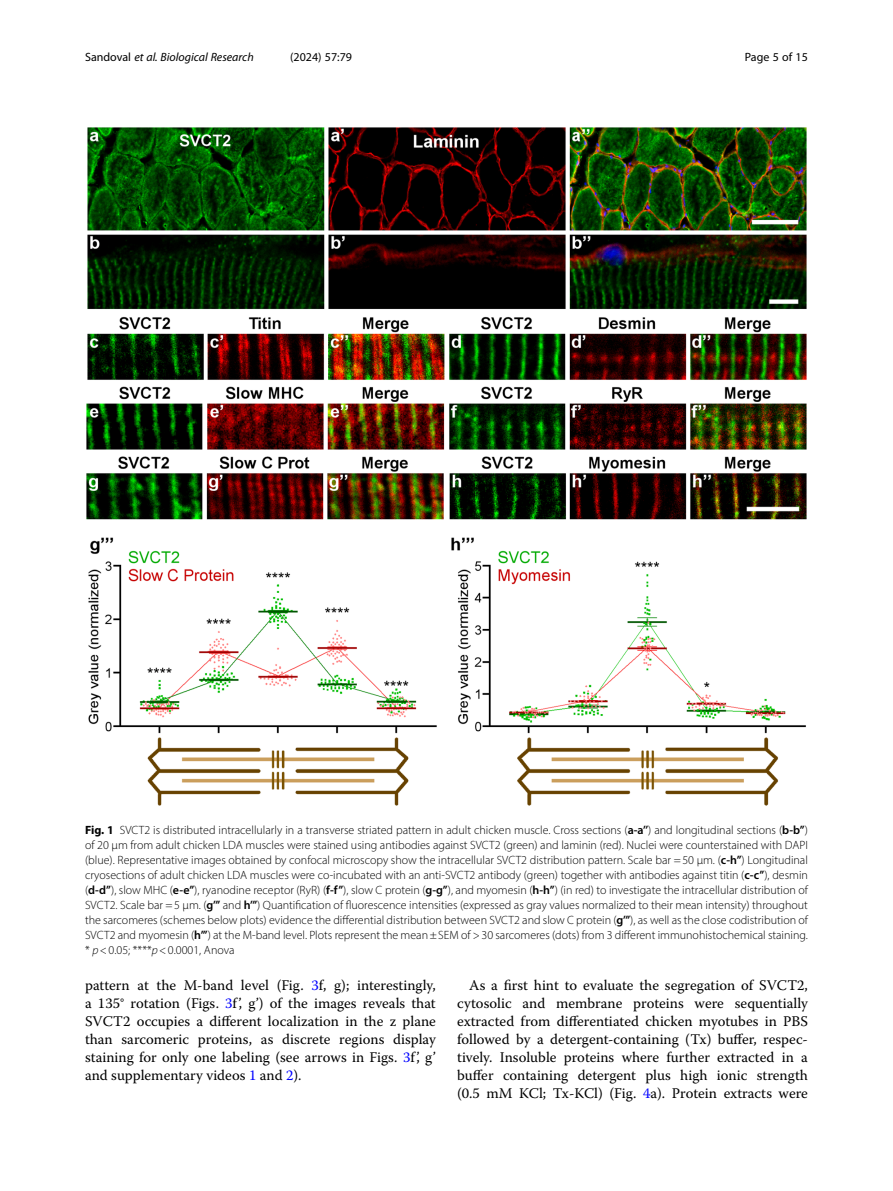
<style>
.page{position:relative;width:893px;height:1191px;background:#fff}
.page>*{position:absolute;margin:0;border:0;box-sizing:border-box;transform-origin:0 0}
.Body_Text_Indent{font:14.7px/18px "Warnock Pro";color:#000;text-align:justify}
.Figure_Caption{font:300 12px/15px "Myriad Pro";color:#000;text-align:justify}
.t1{font:italic 12px "Myriad Pro";color:#000}
.t2{font:12px "Myriad Pro";color:#000}
.s1{font-style:normal}
.s2{font-weight:700}
.s3{font-weight:600}
.s4{font-style:italic}
.s5{color:#00f}
</style>
<div class="page">
<img style="left:86px;top:127px;width:721px;height:679px">
<p class="t1" style="left:85px;top:50px;width:170px"><span class="s1">Sandoval</span> et al. Biological Research</p>
<p class="t2" style="left:290px;top:50px;width:63px">(2024) 57:79</p>
<p class="t2" style="left:745px;top:50px;width:65px">Page 5 of 15</p>
<p class="Figure_Caption" style="left:85px;top:822px;width:724px"><span class="s2">Fig. 1</span> SVCT2 is distributed intracellularly in a transverse striated pattern in adult chicken muscle. Cross sections (<span class="s3">a-a’’</span>) and longitudinal sections (<span class="s3">b-b’’</span>) of 20 μm from adult chicken LDA muscles were stained using antibodies against SVCT2 (green) and laminin (red). Nuclei were counterstained with DAPI (blue). Representative images obtained by confocal microscopy show the intracellular SVCT2 distribution pattern. Scale bar =50 μm. (<span class="s3">c-h’’</span>) Longitudinal cryosections of adult chicken LDA muscles were co-incubated with an anti-SVCT2 antibody (green) together with antibodies against titin (<span class="s3">c-c’’</span>), desmin (<span class="s3">d-d’’</span>), slow MHC (<span class="s3">e-e’’</span>), ryanodine receptor (RyR) (<span class="s3">f-f’’</span>), slow C protein (<span class="s3">g-g’’</span>), and myomesin (<span class="s3">h-h’’</span>) (in red) to investigate the intracellular distribution of SVCT2. Scale bar =5 μm. (<span class="s3">g’’’</span> and <span class="s3">h’’’</span>) Quantification of fluorescence intensities (expressed as gray values normalized to their mean intensity) throughout the sarcomeres (schemes below plots) evidence the differential distribution between SVCT2 and slow C protein (<span class="s3">g’’’</span>), as well as the close codistribution of SVCT2 and myomesin (<span class="s3">h’’’</span>) at the M-band level. Plots represent the mean±SEM of &gt;30 sarcomeres (dots) from 3 different immunohistochemical staining. * <span class="s4">p</span>&lt;0.05; ****<span class="s4">p</span>&lt;0.0001, Anova</p>
<p class="Body_Text_Indent" style="left:85px;top:976px;width:352px">pattern at the M-band level (Fig. <span class="s5">3</span>f, g); interestingly, a 135° rotation (Figs. <span class="s5">3</span>f’, g’) of the images reveals that SVCT2 occupies a different localization in the z plane than sarcomeric proteins, as discrete regions display staining for only one labeling (see arrows in Figs. <span class="s5">3</span>f’, g’ and supplementary videos <span class="s5">1</span> and <span class="s5">2</span>).</p>
<p class="Body_Text_Indent" style="left:457px;top:976px;width:352px;text-indent:12px">As a first hint to evaluate the segregation of SVCT2, cytosolic and membrane proteins were sequentially extracted from differentiated chicken myotubes in PBS followed by a detergent-containing (Tx) buffer, respec&shy;tively. Insoluble proteins where further extracted in a buffer containing detergent plus high ionic strength (0.5 mM KCl; Tx-KCl) (Fig. <span class="s5">4</span>a). Protein extracts were</p>
</div>
